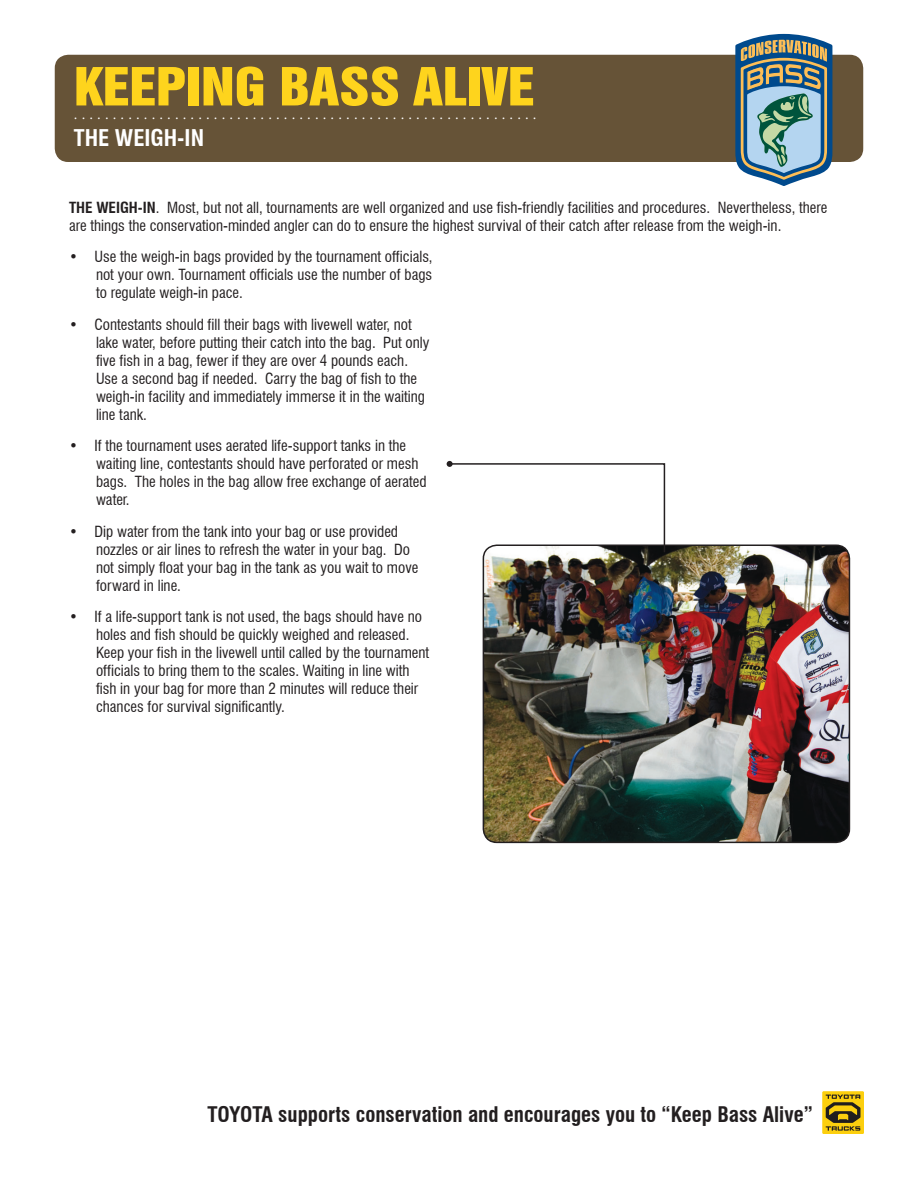
<style>
.page{position:relative;width:918px;height:1188px;background:#fff}
.page>*{position:absolute;margin:0;border:0;box-sizing:border-box;transform-origin:0 0}
.t1{font:48px "Swiss 921 BT Regular A";color:#fed41d;scale:1.15 1}
.t2{font:700 condensed 22.5px "Swiss 721 BT";color:#fff}
.t3{font:700 condensed 21px "Swiss 721 BT";color:#231f20}
.t4{font:300 19.5px "Myriad Pro";color:#fff}
.t5{font:condensed 15px/18px "Swiss 721 BT";color:#231f20}
.t6{font:700 condensed 15px "Swiss 721 BT";color:#231f20}
.s1{font-weight:700}
</style>
<div class="page">
<div style="left:55px;top:55px;width:808px;height:107px;background:#665337;border-radius:14px"></div>
<svg style="left:822px;top:1091px;width:42px;height:43px"></svg>
<svg style="left:826px;top:1095px;width:34px;height:36px"></svg>
<svg style="left:735px;top:34px;width:97px;height:152px;background:#7898a0"></svg>
<img style="left:484px;top:546px;width:365px;height:296px">
<div style="left:483px;top:544px;width:367px;height:299px;border:2px solid #231f20;border-radius:14px"></div>
<svg style="left:447px;top:461px;width:219px;height:93px"></svg>
<h1 class="t1" style="left:74px;top:55px;width:402px">KEEPING BASS ALIVE</h1>
<h3 class="t4" style="left:74px;top:101px;width:464px">............................................................</h3>
<p class="t2" style="left:74px;top:124px;width:71px">The Weigh</p>
<p class="t2" style="left:177px;top:124px;width:25px">-In</p>
<p class="t6" style="left:69px;top:198px;width:48px">The Weigh</p>
<p class="t5" style="left:69px;top:198px;width:760px;text-indent:69px"><span class="s1">-in</span> . Most, but not all, tournaments are well organized and use fish-friendly facilities and procedures. Nevertheless, there are things the conservation-minded angler can do to ensure the highest survival of their catch after release from the weigh-in.</p>
<p class="t5" style="left:96px;top:248px;width:338px;text-align:justify;text-indent:-27px">• Use the weigh-in bags provided by the tournament officials, not your own. Tournament officials use the number of bags to regulate weigh-in pace.</p>
<p class="t5" style="left:96px;top:315px;width:335px;text-indent:-27px">• Contestants should fill their bags with livewell water, not lake water, before putting their catch into the bag. Put only five fish in a bag, fewer if they are over 4 pounds each.<br>Use a second bag if needed. Carry the bag of fish to the weigh-in facility and immediately immerse it in the waiting line tank.</p>
<p class="t5" style="left:96px;top:437px;width:332px;text-indent:-27px">• If the tournament uses aerated life-support tanks in the waiting line, contestants should have perforated or mesh bags. The holes in the bag allow free exchange of aerated water.</p>
<p class="t5" style="left:96px;top:522px;width:324px;text-indent:-27px">• Dip water from the tank into your bag or use provided nozzles or air lines to refresh the water in your bag. Do not simply float your bag in the tank as you wait to move forward in line.</p>
<p class="t5" style="left:96px;top:608px;width:335px;text-indent:-27px">• If a life-support tank is not used, the bags should have no holes and fish should be quickly weighed and released.<br>Keep your fish in the livewell until called by the tournament officials to bring them to the scales. Waiting in line with fish in your bag for more than 2 minutes will reduce their chances for survival significantly.</p>
<h3 class="t3" style="left:207px;top:1102px;width:607px">TOYOTA supports conservation and encourages you to “Keep Bass Alive”</h3>
</div>
